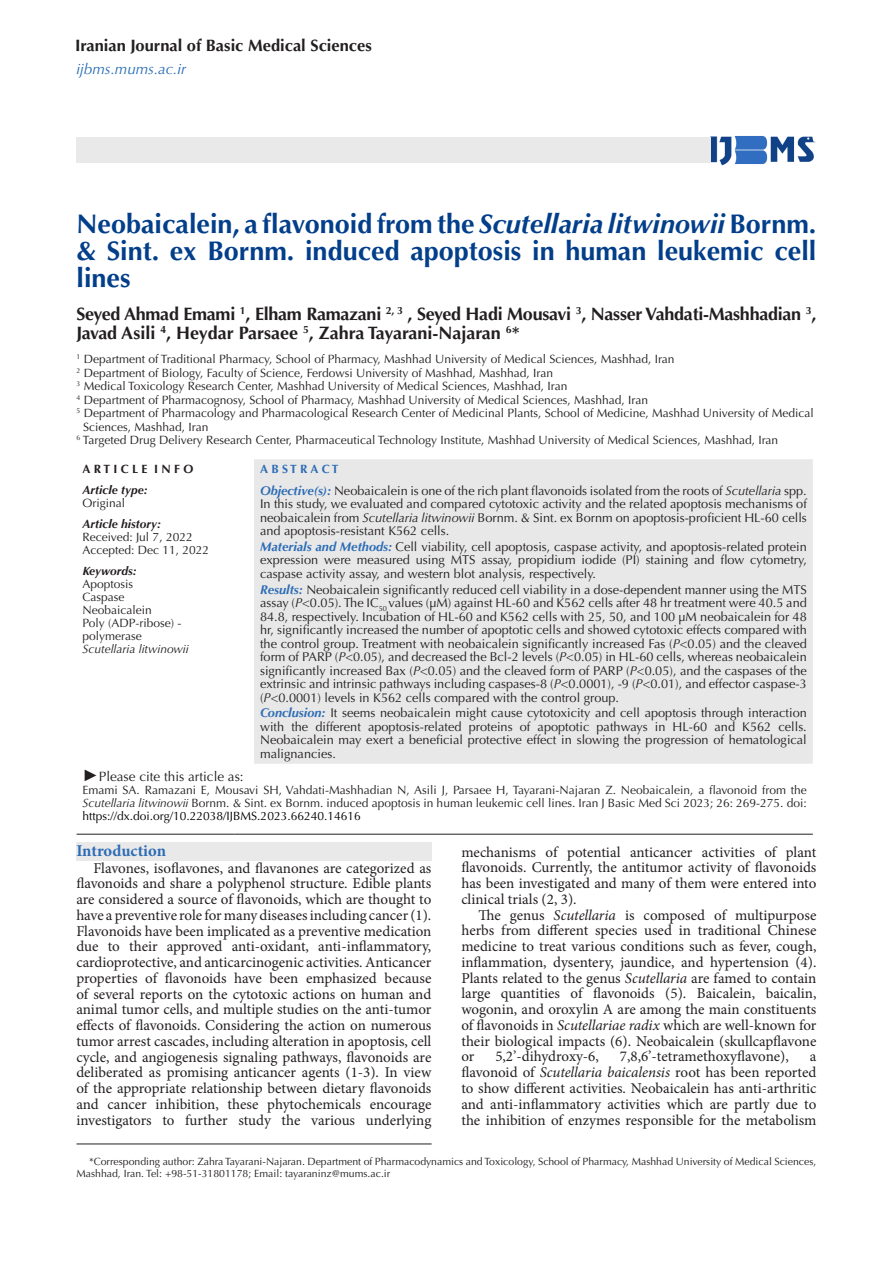
<style>
.page{position:relative;width:893px;height:1263px;background:#fff}
.page>*{position:absolute;margin:0;border:0;box-sizing:border-box;transform-origin:0 0}
.t1{font:700 27px/27px "Optima LT Std";color:#023e8a;text-align:justify}
.t2{font:700 18px/19.5px "Optima LT Std";letter-spacing:-.015em;color:#231f20}
.t3{font:700 16.5px "Optima LT Std";color:#231f20}
.t4{font:700 16.5px "Minion Pro";letter-spacing:-.005em;color:#2d6cb5}
.t5{font:15px/15.8px "Minion Pro";color:#231f20;text-align:justify}
.t6{font:italic 15px "Optima LT Std";color:#296db6}
.t7{font:13.5px "Optima LT Std";color:#231f20}
.t8{font:12.75px/13.5px "Optima LT Std";color:#231f20;text-align:justify}
.Body_Text{font:12px/13px "Optima LT Std";color:#231f20}
.t9{font:italic 700 12px "Optima LT Std";color:#231f20}
.Body_Text-2{font:italic 12px "Optima LT Std";color:#231f20}
.t10{font:700 12px "Optima LT Std";color:#231f20}
.t11{font:700 12px "Optima LT Std";color:#2d6cb5}
.t12{font:10.5px/12.6px "Optima LT Std";color:#231f20}
.s1{font-style:italic}
.s2{font-weight:700;font-style:italic;color:#2d6cb5}
.s3{font-family:"Times New Roman";font-style:italic;font-size:16.5px}
.s4{color:#000}
</style>
<div class="page">
<hr style="left:77px;top:1144px;width:355px;height:1px;background:#231f20">
<div style="left:254px;top:459px;width:559px;height:305px;background:#e8e8e8"></div>
<hr style="left:77px;top:834px;width:158px;height:1px;background:#231f20">
<svg style="left:235px;top:834px;width:19px;height:1px"></svg>
<hr style="left:254px;top:834px;width:559px;height:1px;background:#231f20">
<div style="left:76px;top:842px;width:355px;height:19px;background:#e9e9e9"></div>
<img style="left:710px;top:136px;width:106px;height:30px">
<div style="left:77px;top:137px;width:634px;height:26px;background:#e9e9e9"></div>
<p class="t3" style="left:75px;top:36px;width:298px">Iranian Journal of Basic Medical Sciences</p>
<p class="t6" style="left:77px;top:61px;width:111px">ijbms.mums.ac.ir</p>
<p class="t1" style="left:77px;top:211px;width:741px">Neobaicalein, a flavonoid from the <span class="s1">Scutellaria litwinowii</span> Bornm. &amp; Sint. ex Bornm. induced apoptosis in human leukemic cell lines</p>
<p class="t2" style="left:77px;top:304px;width:741px">Seyed Ahmad Emami <sup>1</sup>, Elham Ramazani <sup>2,</sup> <sup>3</sup> , Seyed Hadi Mousavi <sup>3</sup>, Nasser Vahdati-Mashhadian <sup>3</sup>,<br>Javad Asili <sup>4</sup>, Heydar Parsaee <sup>5</sup>, Zahra Tayarani-Najaran <sup>6</sup>*</p>
<p class="Body_Text" style="left:77px;top:353px;width:600px"><sup>1</sup> Department of Traditional Pharmacy, School of Pharmacy, Mashhad University of Medical Sciences, Mashhad, Iran</p>
<p class="Body_Text" style="left:77px;top:367px;width:478px"><sup>2</sup> Department of Biology, Faculty of Science, Ferdowsi University of Mashhad, Mashhad, Iran</p>
<p class="Body_Text" style="left:77px;top:380px;width:492px"><sup>3</sup> Medical Toxicology Research Center, Mashhad University of Medical Sciences, Mashhad, Iran</p>
<p class="Body_Text" style="left:77px;top:394px;width:573px"><sup>4</sup> Department of Pharmacognosy, School of Pharmacy, Mashhad University of Medical Sciences, Mashhad, Iran</p>
<p class="Body_Text" style="left:77px;top:407px;width:739px"><sup>5</sup> Department of Pharmacology and Pharmacological Research Center of Medicinal Plants, School of Medicine, Mashhad University of Medical</p>
<p class="Body_Text" style="left:83px;top:421px;width:127px">Sciences, Mashhad, Iran</p>
<p class="Body_Text" style="left:77px;top:434px;width:703px"><sup>6</sup> Targeted Drug Delivery Research Center, Pharmaceutical Technology Institute, Mashhad University of Medical Sciences, Mashhad, Iran</p>
<p class="t10" style="left:83px;top:462px;width:112px">A R T I C L E I N F O</p>
<p class="t11" style="left:260px;top:462px;width:80px">A B S T R A C T</p>
<p class="t9" style="left:83px;top:483px;width:67px">Article type:</p>
<p class="Body_Text" style="left:83px;top:497px;width:44px">Original</p>
<p class="t8" style="left:260px;top:484px;width:548px"><span class="s2">Objective(s):</span> Neobaicalein is one of the rich plant flavonoids isolated from the roots of <span class="s1">Scutellaria</span> spp.<br>In this study, we evaluated and compared cytotoxic activity and the related apoptosis mechanisms of neobaicalein from <span class="s1">Scutellaria litwinowii</span> Bornm. &amp; Sint. ex Bornm on apoptosis-proficient HL-60 cells and apoptosis-resistant K562 cells.</p>
<p class="t8" style="left:260px;top:540px;width:548px"><span class="s2">Materials and Methods:</span> Cell viability, cell apoptosis, caspase activity, and apoptosis-related protein expression were measured using MTS assay, propidium iodide (PI) staining and flow cytometry, caspase activity assay, and western blot analysis, respectively.</p>
<p class="t8" style="left:260px;top:583px;width:548px"><span class="s2">Results:</span> Neobaicalein significantly reduced cell viability in a dose-dependent manner using the MTS assay (<span class="s1">P</span>&lt;0.05). The IC<sub>50</sub> values (µM) against HL-60 and K562 cells after 48 hr treatment were 40.5 and 84.8, respectively. Incubation of HL-60 and K562 cells with 25, 50, and 100 µM neobaicalein for 48 hr, significantly increased the number of apoptotic cells and showed cytotoxic effects compared with the control group. Treatment with neobaicalein significantly increased Fas (<span class="s1">P</span>&lt;0.05) and the cleaved form of PARP (<span class="s1">P</span>&lt;0.05), and decreased the Bcl-2 levels (<span class="s1">P</span>&lt;0.05) in HL-60 cells, whereas neobaicalein significantly increased Bax (<span class="s1">P</span>&lt;0.05) and the cleaved form of PARP (<span class="s1">P</span>&lt;0.05), and the caspases of the extrinsic and intrinsic pathways including caspases-8 (<span class="s1">P</span>&lt;0.0001), -9 (<span class="s1">P</span>&lt;0.01), and effector caspase-3 (<span class="s1">P</span>&lt;0.0001) levels in K562 cells compared with the control group.</p>
<p class="t8" style="left:260px;top:706px;width:548px"><span class="s2">Conclusion:</span> It seems neobaicalein might cause cytotoxicity and cell apoptosis through interaction with the different apoptosis-related proteins of apoptotic pathways in HL-60 and K562 cells.<br>Neobaicalein may exert a beneficial protective effect in slowing the progression of hematological malignancies.</p>
<p class="t9" style="left:83px;top:517px;width:80px">Article history:</p>
<p class="Body_Text" style="left:83px;top:531px;width:112px">Received: Jul 7, 2022</p>
<p class="Body_Text" style="left:83px;top:544px;width:128px">Accepted: Dec 11, 2022</p>
<p class="t9" style="left:83px;top:564px;width:56px">Keywords:</p>
<p class="Body_Text" style="left:83px;top:578px;width:52px">Apoptosis</p>
<p class="Body_Text" style="left:83px;top:591px;width:44px">Caspase</p>
<p class="Body_Text" style="left:83px;top:604px;width:71px">Neobaicalein</p>
<p class="Body_Text" style="left:83px;top:617px;width:100px">Poly (ADP-ribose) - polymerase</p>
<p class="Body_Text-2" style="left:83px;top:642px;width:108px">Scutellaria litwinowii</p>
<p class="t7" style="left:83px;top:769px;width:163px"><span class="s3">►</span>Please cite this article as:</p>
<p class="Body_Text" style="left:83px;top:784px;width:726px;text-align:justify">Emami SA. Ramazani E, Mousavi SH, Vahdati-Mashhadian N, Asili J, Parsaee H, Tayarani-Najaran Z. Neobaicalein, a flavonoid from the <span class="s1">Scutellaria litwinowii</span> Bornm. &amp; Sint. ex Bornm. induced apoptosis in human leukemic cell lines. Iran J Basic Med Sci 2023; 26: 269-275. doi: <span class="s4">https://dx.doi.org/10.22038/IJBMS.2023.66240.14616</span></p>
<p class="t4" style="left:76px;top:839px;width:91px">Introduction</p>
<p class="t5" style="left:76px;top:860px;width:357px;text-indent:17px">Flavones, isoflavones, and flavanones are categorized as flavonoids and share a polyphenol structure. Edible plants are considered a source of flavonoids, which are thought to have a preventive role for many diseases including cancer (1).<br>Flavonoids have been implicated as a preventive medication due to their approved anti-oxidant, anti-inflammatory, cardioprotective, and anticarcinogenic activities. Anticancer properties of flavonoids have been emphasized because of several reports on the cytotoxic actions on human and animal tumor cells, and multiple studies on the anti-tumor effects of flavonoids. Considering the action on numerous tumor arrest cascades, including alteration in apoptosis, cell cycle, and angiogenesis signaling pathways, flavonoids are deliberated as promising anticancer agents (1-3). In view of the appropriate relationship between dietary flavonoids and cancer inhibition, these phytochemicals encourage investigators to further study the various underlying</p>
<p class="t5" style="left:461px;top:844px;width:357px">mechanisms of potential anticancer activities of plant flavonoids. Currently, the antitumor activity of flavonoids has been investigated and many of them were entered into clinical trials (2, 3).</p>
<p class="t5" style="left:461px;top:907px;width:357px;text-indent:17px">The genus <span class="s1">Scutellaria</span> is composed of multipurpose herbs from different species used in traditional Chinese medicine to treat various conditions such as fever, cough, inflammation, dysentery, jaundice, and hypertension (4).<br>Plants related to the genus <span class="s1">Scutellaria</span> are famed to contain large quantities of flavonoids (5). Baicalein, baicalin, wogonin, and oroxylin A are among the main constituents of flavonoids in <span class="s1">Scutellariae radix</span> which are well-known for their biological impacts (6). Neobaicalein (skullcapflavone or</p>
<p class="t5" style="left:495px;top:1049px;width:105px">5,2’-dihydroxy-6,</p>
<p class="t5" style="left:620px;top:1049px;width:171px">7,8,6’-tetramethoxyflavone),</p>
<p class="t5" style="left:461px;top:1049px;width:357px;text-indent:348px">a flavonoid of <span class="s1">Scutellaria baicalensis</span> root has been reported to show different activities. Neobaicalein has anti-arthritic and anti-inflammatory activities which are partly due to the inhibition of enzymes responsible for the metabolism</p>
<p class="t12" style="left:77px;top:1155px;width:741px;text-indent:12px">*Corresponding author: Zahra Tayarani-Najaran. Department of Pharmacodynamics and Toxicology, School of Pharmacy, Mashhad University of Medical Sciences,<br>Mashhad, Iran. Tel: +98-51-31801178; Email: tayaraninz@mums.ac.ir</p>
</div>
